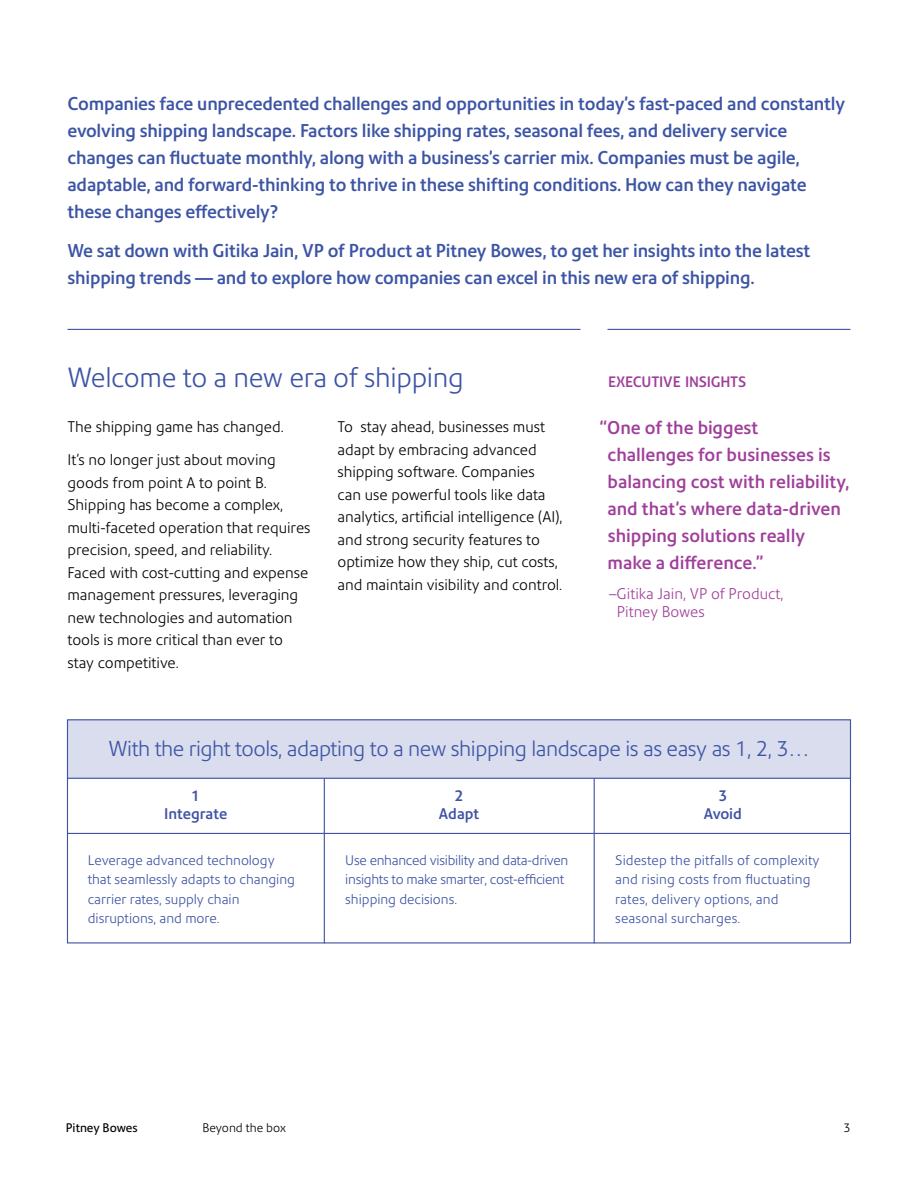
<style>
.page{position:relative;width:918px;height:1188px;background:#fff}
.page>*{position:absolute;margin:0;border:0;box-sizing:border-box;transform-origin:0 0}
.t1{font:300 27px "Precision Sans";letter-spacing:-.01em;color:#3c54a5}
.t2{font:300 21px "Precision Sans";letter-spacing:-.02em;color:#3c54a5}
.t3{font:500 18px/27px "Precision Sans";letter-spacing:-.01em;color:#3c54a5}
.t4{font:500 18px/27px "Precision Sans";color:#a03f9b}
.t5{font:300 15px/22.5px "Precision Sans";color:#000}
.t6{font:300 15px/18px "Precision Sans";color:#a03f9b}
.t7{font:500 15px/18px "Precision Sans";color:#3e53a4;text-align:center}
.t8{font:500 14.7px "Precision Sans";letter-spacing:-.015em;color:#a03f9b}
.t9{font:300 13.5px/19.5px "Precision Sans";color:#3e53a4}
.t10{font:300 13.5px/19.5px "Precision Sans";letter-spacing:-.02em;color:#3e53a4}
.t11{font:300 12px "Precision Sans";color:#000}
.t12{font:12px "Precision Sans";color:#000}
</style>
<div class="page">
<div style="left:68px;top:720px;width:782px;height:59px;background:#d9dded"></div>
<hr style="left:68px;top:329px;width:512px;height:1px;background:#3e53a4">
<hr style="left:608px;top:329px;width:242px;height:1px;background:#3e53a4">
<div style="left:67px;top:719px;width:784px;height:224px;border:1px solid #3e53a4"></div>
<hr style="left:68px;top:778px;width:782px;height:1px;background:#3e53a4">
<hr style="left:68px;top:833px;width:782px;height:1px;background:#3e53a4">
<hr style="left:324px;top:778px;width:1px;height:165px;background:#3e53a4">
<hr style="left:594px;top:778px;width:1px;height:165px;background:#3e53a4">
<p class="t3" style="left:68px;top:90px;width:779px">Companies face unprecedented challenges and opportunities in today’s fast-paced and constantly evolving shipping landscape. Factors like shipping rates, seasonal fees, and delivery service changes can fluctuate monthly, along with a business’s carrier mix. Companies must be agile, adaptable, and forward-thinking to thrive in these shifting conditions. How can they navigate these changes effectively?</p>
<p class="t3" style="left:68px;top:237px;width:744px">We sat down with Gitika Jain, VP of Product at Pitney Bowes, to get her insights into the latest shipping trends — and to explore how companies can excel in this new era of shipping.</p>
<p class="t1" style="left:68px;top:362px;width:398px">Welcome to a new era of shipping</p>
<p class="t8" style="left:608px;top:373px;width:139px">EXECUTIVE INSIGHTS</p>
<p class="t4" style="left:607px;top:414px;width:244px;text-indent:-8px">“One of the biggest<br>challenges for businesses is balancing cost with reliability, and that’s where data-driven shipping solutions really make a difference.”</p>
<p class="t6" style="left:617px;top:585px;width:168px;text-indent:-8px">–Gitika Jain, VP of Product,<br>Pitney Bowes</p>
<p class="t5" style="left:68px;top:416px;width:218px">The shipping game has changed.</p>
<p class="t5" style="left:68px;top:449px;width:245px">It’s no longer just about moving goods from point A to point B.<br>Shipping has become a complex, multi-faceted operation that requires precision, speed, and reliability.<br>Faced with cost-cutting and expense management pressures, leveraging new technologies and automation tools is more critical than ever to stay competitive.</p>
<p class="t5" style="left:338px;top:416px;width:227px">To stay ahead, businesses must adapt by embracing advanced shipping software. Companies<br>can use powerful tools like data analytics, artificial intelligence (AI), and strong security features to optimize how they ship, cut costs, and maintain visibility and control.</p>
<p class="t2" style="left:108px;top:736px;width:703px">With the right tools, adapting to a new shipping landscape is as easy as 1, 2, 3…</p>
<p class="t7" style="left:164px;top:787px;width:65px">1<br>Integrate</p>
<p class="t7" style="left:439px;top:787px;width:42px">2<br>Adapt</p>
<p class="t7" style="left:704px;top:787px;width:40px">3<br>Avoid</p>
<p class="t9" style="left:88px;top:850px;width:209px">Leverage advanced technology that seamlessly adapts to changing carrier rates, supply chain disruptions, and more.</p>
<p class="t10" style="left:345px;top:850px;width:225px">Use enhanced visibility and data-driven insights to make smarter, cost-efficient shipping decisions.</p>
<p class="t9" style="left:615px;top:850px;width:206px">Sidestep the pitfalls of complexity and rising costs from fluctuating rates, delivery options, and seasonal surcharges.</p>
<p class="t12" style="left:66px;top:1120px;width:73px">Pitney Bowes</p>
<p class="t11" style="left:202px;top:1120px;width:85px">Beyond the box</p>
<p class="t11" style="left:843px;top:1120px;width:9px">3</p>
</div>
